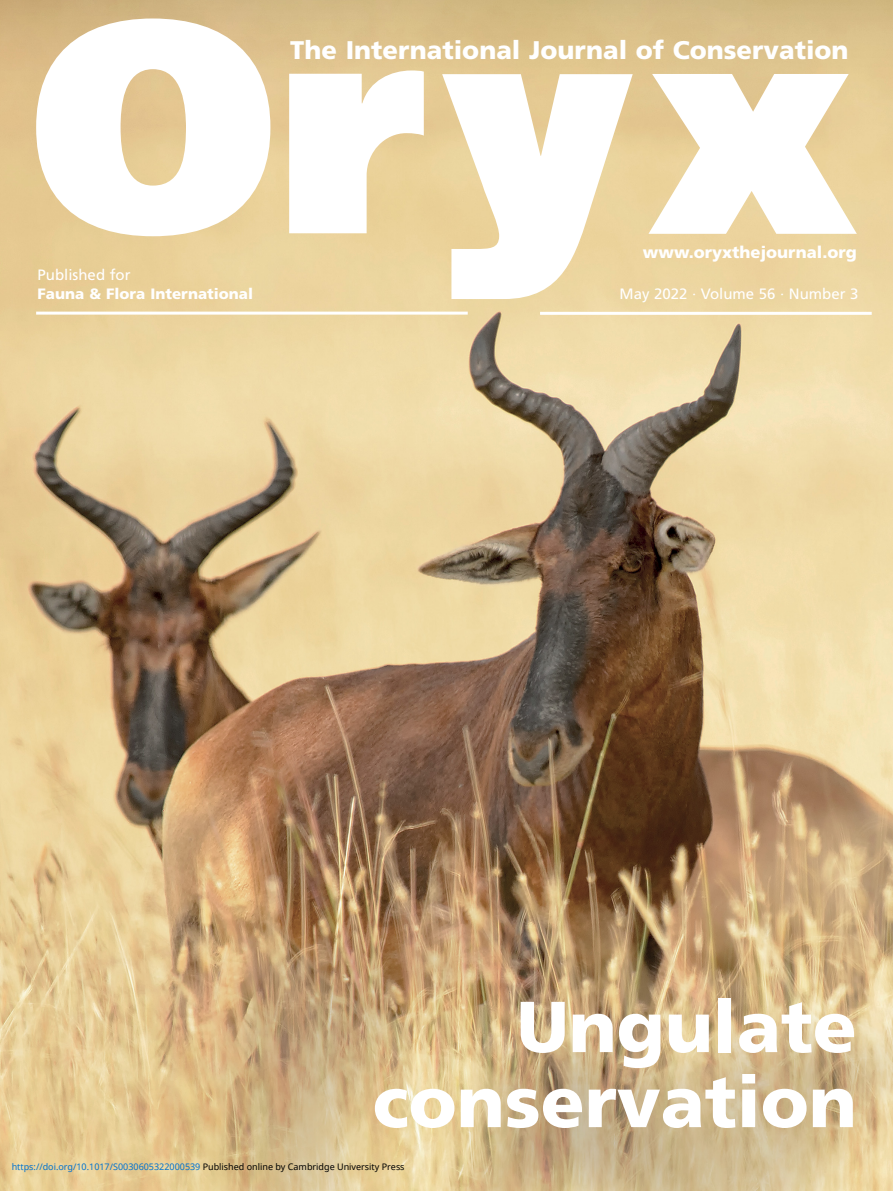
<style>
.page{position:relative;width:893px;height:1191px;background:#fff}
.page>*{position:absolute;margin:0;border:0;box-sizing:border-box;transform-origin:0 0}
.t1{font:900 72px/75px "Frutiger";color:#fff;text-align:right}
.t2{font:900 25.5px "Frutiger";color:#fff}
.t3{font:900 16.5px "Frutiger";color:#fff}
.t4{font:15px "Frutiger";color:#fff}
.t5{font:900 15px "Frutiger";color:#fff}
.t6{font:9px "Noto Sans";color:#0172cf}
.s1{color:#000}
</style>
<div class="page">
<img style="left:0;top:0;width:893px;height:1191px">
<svg style="left:442px;top:74px;width:191px;height:225px"></svg>
<svg style="left:648px;top:74px;width:209px;height:160px"></svg>
<svg style="left:289px;top:70px;width:135px;height:163px"></svg>
<svg style="left:36px;top:18px;width:234px;height:218px"></svg>
<hr style="left:540px;top:312px;width:332px;height:3px;background:#fff">
<hr style="left:36px;top:311px;width:432px;height:3px;background:#fff">
<h2 class="t2" style="left:290px;top:40px;width:560px">The International Journal of Conservation</h2>
<h3 class="t3" style="left:643px;top:246px;width:215px">www.oryxthejournal.org</h3>
<h3 class="t4" style="left:38px;top:268px;width:94px">Published for</h3>
<h3 class="t5" style="left:38px;top:288px;width:217px">Fauna &amp; Flora International</h3>
<h3 class="t4" style="left:619px;top:287px;width:240px">May 2022 · Volume 56 · Number 3</h3>
<h1 class="t1" style="left:373px;top:995px;width:486px">Ungulate conservation</h1>
<p class="t6" style="left:12px;top:1160px;width:394px">https://doi.org/10.1017/S0030605322000539 <span class="s1">Published online by Cambridge University Press</span></p>
</div>
